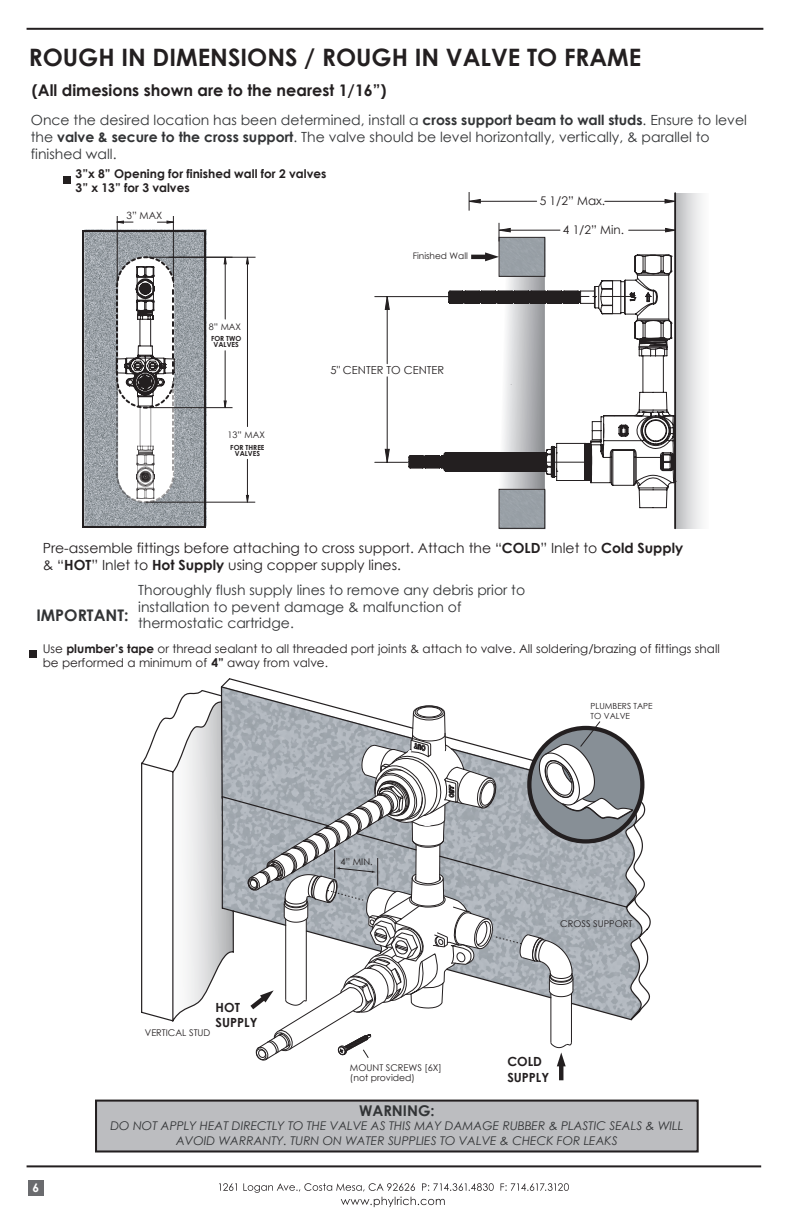
<style>
.page{position:relative;width:792px;height:1224px;background:#fff}
.page>*{position:absolute;margin:0;border:0;box-sizing:border-box;transform-origin:0 0}
.t1{font:700 24px "Century Gothic";color:#231f20}
.t2{font:700 16px "Century Gothic";color:#231f20}
.t3{font:700 16px "Century Gothic";color:#323436}
.t4{font:700 14.8px "Century Gothic";color:#323436}
.t5{font:14px/16.8px "Century Gothic";color:#323436}
.t6{font:14px/16.8px "Century Gothic";color:#231f20}
.t7{font:700 12.6px/15.2px "Century Gothic";color:#231f20}
.t8{font:12px/14.4px "Century Gothic";color:#231f20}
.t9{font:italic 12px/14.4px "Century Gothic";color:#323436;text-align:center}
.t10{font:700 12px/14px "Century Gothic";color:#231f20}
.t11{font:700 12px "Century Gothic";color:#fff}
.t12{font:11px "Century Gothic";color:#231f20}
.t13{font:10px "Century Gothic";color:#231f20}
.t14{font:9.2px/10px "Century Gothic";color:#231f20}
.t15{font:9px "Century Gothic";color:#231f20}
.t16{font:8.4px/10px "Century Gothic";color:#231f20}
.t17{font:700 7px/6px "Century Gothic";color:#231f20;text-align:center}
.s1{font-weight:700}
</style>
<div class="page">
<img style="left:468px;top:192px;width:78px;height:62px">
<div style="left:28px;top:1180px;width:16px;height:16px;background:#6a6b6e"></div>
<svg style="left:219px;top:1183px;width:350px;height:24px"></svg>
<hr style="left:27px;top:1165px;width:734px;height:2px;background:#231f20">
<hr style="left:27px;top:28px;width:736px;height:2px;background:#231f20">
<div style="left:96px;top:1101px;width:602px;height:50px;background:#bcbdc0"></div>
<div style="left:95px;top:1100px;width:604px;height:53px;border:2px solid #231f20"></div>
<div style="left:29px;top:650px;width:7px;height:7px;background:#231f20"></div>
<img style="left:63px;top:176px;width:193px;height:351px">
<div style="left:82px;top:230px;width:124px;height:298px;border:2px solid #231f20"></div>
<svg style="left:115px;top:255px;width:61px;height:248px"></svg>
<hr style="left:225px;top:257px;width:1px;height:62px;background:#231f20">
<hr style="left:146px;top:257px;width:87px;height:1px;background:#231f20">
<hr style="left:146px;top:407px;width:87px;height:1px;background:#231f20">
<hr style="left:146px;top:502px;width:109px;height:1px;background:#231f20">
<hr style="left:169px;top:257px;width:87px;height:1px;background:#231f20">
<hr style="left:117px;top:216px;width:1px;height:67px;background:#231f20">
<hr style="left:173px;top:216px;width:1px;height:67px;background:#231f20">
<svg style="left:223px;top:256px;width:4px;height:9px"></svg>
<svg style="left:116px;top:220px;width:17px;height:4px"></svg>
<svg style="left:157px;top:220px;width:18px;height:4px"></svg>
<hr style="left:247px;top:257px;width:1px;height:170px;background:#231f20">
<svg style="left:245px;top:256px;width:5px;height:9px"></svg>
<hr style="left:225px;top:351px;width:1px;height:57px;background:#231f20">
<svg style="left:223px;top:400px;width:4px;height:9px"></svg>
<hr style="left:247px;top:459px;width:1px;height:43px;background:#231f20">
<svg style="left:245px;top:495px;width:5px;height:8px"></svg>
<svg style="left:141px;top:717px;width:510px;height:305px"></svg>
<svg style="left:172px;top:678px;width:474px;height:402px"></svg>
<div style="left:675px;top:193px;width:34px;height:335px;background:linear-gradient(to right,#bbbcbe,#fff)"></div>
<svg style="left:408px;top:254px;width:266px;height:254px"></svg>
<hr style="left:674px;top:193px;width:2px;height:335px;background:#231f20">
<svg style="left:413px;top:276px;width:222px;height:213px"></svg>
<hr style="left:375px;top:462px;width:33px;height:1px;background:#231f20">
<hr style="left:375px;top:296px;width:76px;height:1px;background:#231f20">
<svg style="left:385px;top:296px;width:5px;height:167px"></svg>
<div style="left:499px;top:489px;width:46px;height:40px;border:1px solid #231f20"></div>
<svg style="left:499px;top:223px;width:176px;height:18px"></svg>
<div style="left:499px;top:237px;width:46px;height:40px;border:1px solid #231f20"></div>
<svg style="left:469px;top:192px;width:206px;height:19px"></svg>
<svg style="left:471px;top:252px;width:28px;height:9px"></svg>
<h1 class="t1" style="left:29px;top:39px;width:614px">ROUGH IN DIMENSIONS / ROUGH IN VALVE TO FRAME</h1>
<p class="t2" style="left:32px;top:78px;width:356px">(All dimesions shown are to the nearest 1/16”)</p>
<p class="t5" style="left:31px;top:111px;width:718px">Once the desired location has been determined, install a <span class="s1">cross support beam to wall studs</span>. Ensure to level the <span class="s1">valve &amp; secure to the cross support</span>. The valve should be level horizontally, vertically, &amp; parallel to finished wall.</p>
<p class="t10" style="left:76px;top:166px;width:252px">3”x 8” Opening for finished wall for 2 valves<br>3” x 13” for 3 valves</p>
<p class="t13" style="left:126px;top:209px;width:37px">3” MAX</p>
<p class="t15" style="left:209px;top:320px;width:34px">8” MAX</p>
<p class="t17" style="left:211px;top:336px;width:32px">FOR TWO<br>VALVES</p>
<p class="t15" style="left:228px;top:429px;width:39px">13” MAX</p>
<p class="t17" style="left:230px;top:445px;width:36px">FOR THREE<br>VALVES</p>
<p class="t15" style="left:413px;top:250px;width:57px">Finished Wall</p>
<p class="t12" style="left:331px;top:363px;width:115px">5" CENTER TO CENTER</p>
<p class="t8" style="left:540px;top:193px;width:67px">5 1/2” Max.</p>
<p class="t8" style="left:563px;top:222px;width:63px">4 1/2” Min.</p>
<p class="t6" style="left:43px;top:540px;width:642px">Pre-assemble fittings before attaching to cross support. Attach the “<span class="s1">COLD</span>” Inlet to <span class="s1">Cold Supply </span>&amp; “<span class="s1">HOT</span>” Inlet to <span class="s1">Hot Supply</span> using copper supply lines.</p>
<p class="t3" style="left:36px;top:603px;width:94px">IMPORTANT:</p>
<p class="t5" style="left:138px;top:581px;width:388px">Thoroughly flush supply lines to remove any debris prior to installation to pevent damage &amp; malfunction of thermostatic cartridge.</p>
<p class="t8" style="left:43px;top:641px;width:679px">Use <span class="s1">plumber’s tape</span> or thread sealant to all threaded port joints &amp; attach to valve. All soldering/brazing of fittings shall be performed a minimum of <span class="s1">4”</span> away from valve.</p>
<p class="t7" style="left:216px;top:999px;width:43px">HOT<br>SUPPLY</p>
<p class="t14" style="left:145px;top:1027px;width:67px">VERTICAL STUD</p>
<p class="t14" style="left:341px;top:856px;width:34px">4” MIN.</p>
<p class="t14" style="left:350px;top:1063px;width:93px">MOUNT SCREWS [6X] (not provided)</p>
<p class="t16" style="left:591px;top:700px;width:64px">PLUMBERS TAPE<br>TO VALVE</p>
<p class="t14" style="left:560px;top:919px;width:74px">CROSS SUPPORT</p>
<p class="t7" style="left:507px;top:1054px;width:43px">COLD<br>SUPPLY</p>
<p class="t11" style="left:33px;top:1179px;width:8px">6</p>
<p class="t4" style="left:359px;top:1099px;width:77px">WARNING:</p>
<p class="t9" style="left:110px;top:1119px;width:574px">DO NOT APPLY HEAT DIRECTLY TO THE VALVE AS THIS MAY DAMAGE RUBBER &amp; PLASTIC SEALS &amp; WILL<br>AVOID WARRANTY. TURN ON WATER SUPPLIES TO VALVE &amp; CHECK FOR LEAKS</p>
</div>
